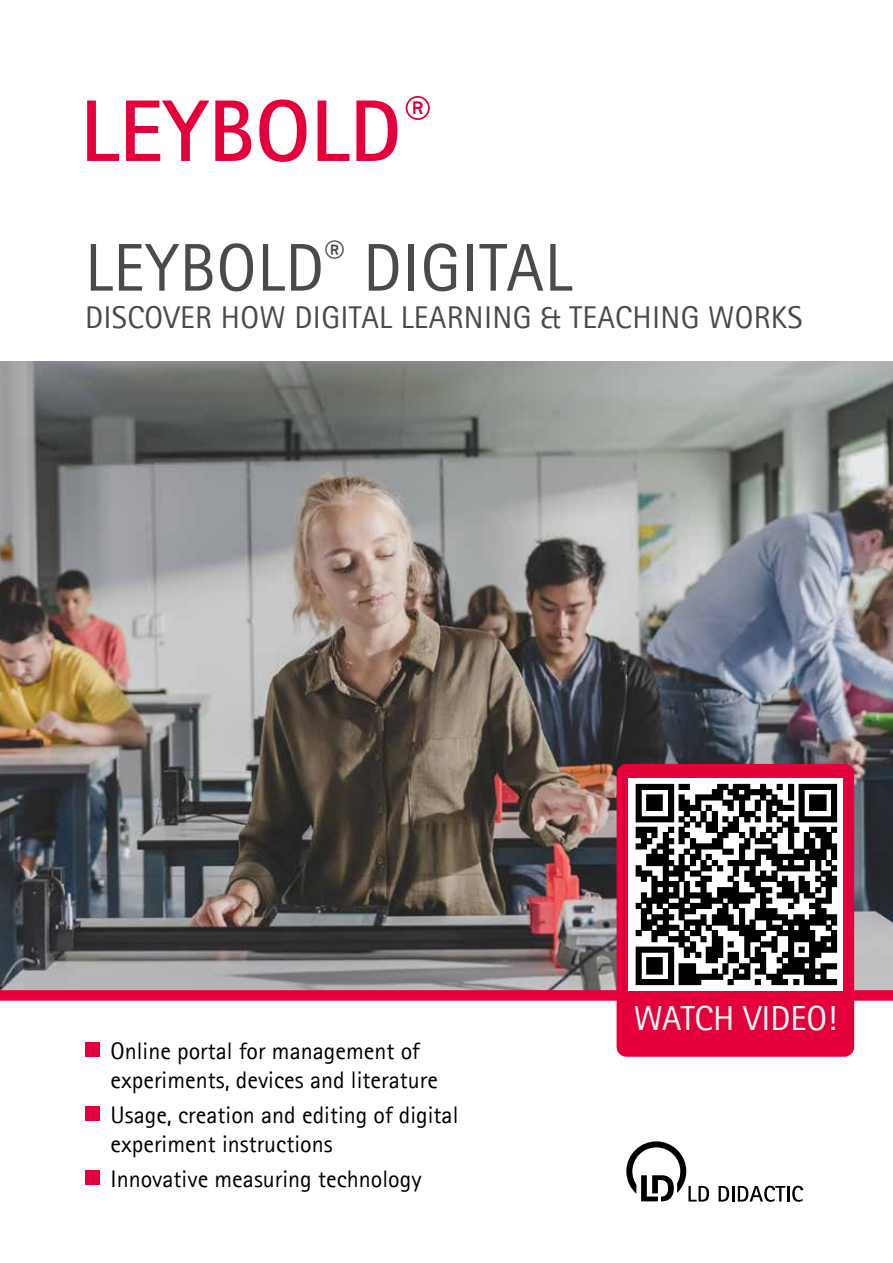
<style>
.page{position:relative;width:893px;height:1263px;background:#fff}
.page>*{position:absolute;margin:0;border:0;box-sizing:border-box;transform-origin:0 0}
.t1{font:67.5px "Agfa Rotis Sans Serif";letter-spacing:.01em;color:#4a4a49}
.t2{font:34.8px "Agfa Rotis Sans Serif";color:#fff}
.t3{font:31.5px "Agfa Rotis Sans Serif";letter-spacing:.01em;color:#4a4a49}
.t4{font:24px/28.8px "Agfa Rotis Sans Serif";color:#000}
</style>
<div class="page">
<img style="left:0;top:361px;width:893px;height:629px">
<svg style="left:87px;top:96px;width:343px;height:66px"></svg>
<svg style="left:719px;top:1186px;width:84px;height:16px"></svg>
<svg style="left:626px;top:1141px;width:83px;height:60px"></svg>
<div style="left:0;top:990px;width:893px;height:11px;background:#e4003a"></div>
<div style="left:85px;top:1042px;width:15px;height:15px;background:#e4003a"></div>
<div style="left:85px;top:1106px;width:15px;height:15px;background:#e4003a"></div>
<div style="left:85px;top:1170px;width:15px;height:15px;background:#e4003a"></div>
<div style="left:617px;top:764px;width:237px;height:293px;background:#e4003a;border-radius:10px"></div>
<img style="left:629px;top:778px;width:213px;height:212px">
<h1 class="t1" style="left:85px;top:228px;width:488px">LEYBOLD<sup>®</sup> DIGITAL</h1>
<h3 class="t3" style="left:85px;top:299px;width:719px">DISCOVER HOW DIGITAL LEARNING &amp; TEACHING WORKS</h3>
<p class="t4" style="left:111px;top:1036px;width:329px">Online portal for management of experiments, devices and literature</p>
<p class="t4" style="left:111px;top:1100px;width:349px">Usage, creation and editing of digital experiment instructions</p>
<p class="t4" style="left:111px;top:1164px;width:313px">Innovative measuring technology</p>
<h2 class="t2" style="left:634px;top:998px;width:204px">WATCH VIDEO!</h2>
</div>
